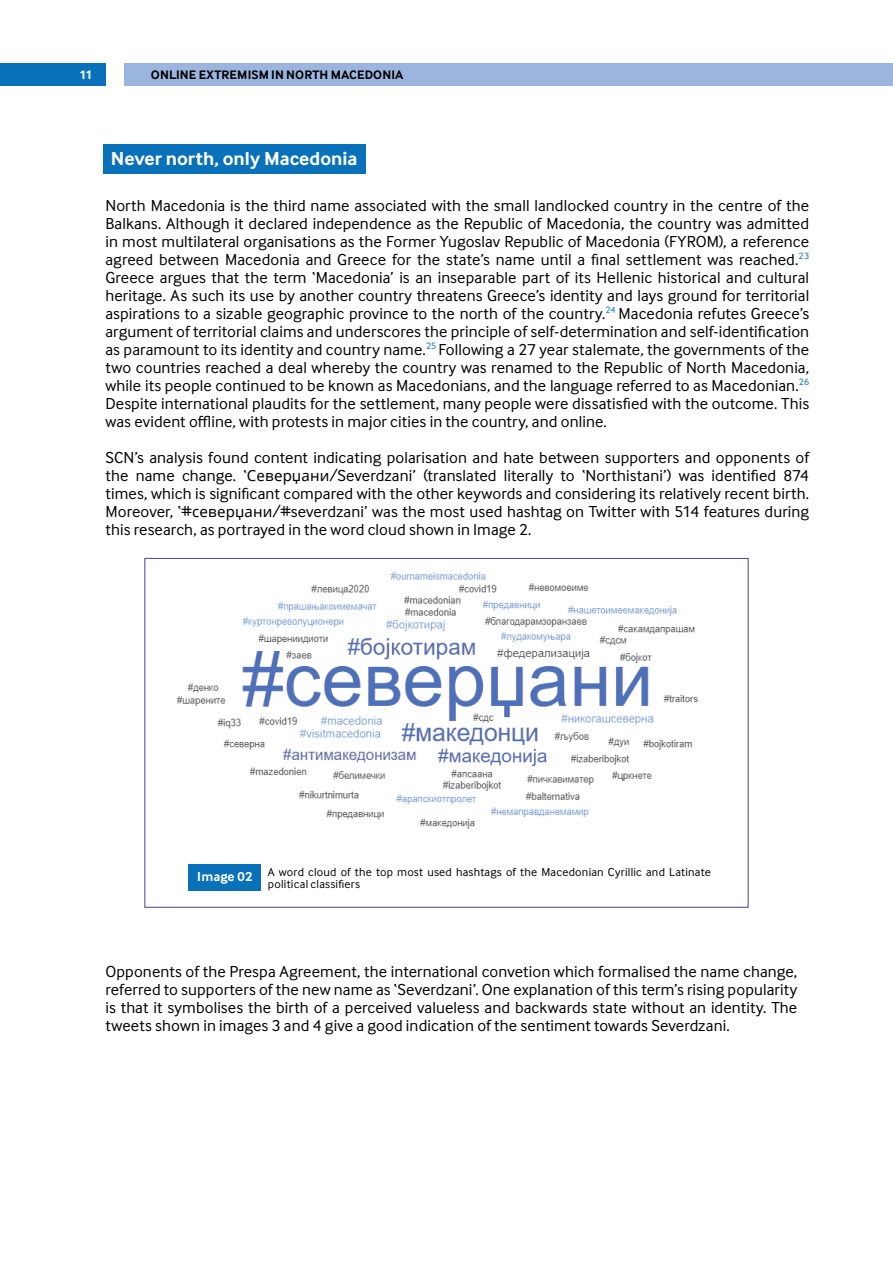
<style>
.page{position:relative;width:893px;height:1263px;background:#fff}
.page>*{position:absolute;margin:0;border:0;box-sizing:border-box;transform-origin:0 0}
.t1{font:700 19.5px "Inter Face";color:#fff}
.t2{font:16.5px/18px "Inter Face";letter-spacing:.005em;color:#000;text-align:justify}
.t3{font:700 13.5px "Inter Face";letter-spacing:.01em;color:#fff}
.t4{font:700 12.75px "Inter Face";letter-spacing:.01em;color:#000}
.t5{font:700 12.75px "Inter Face";color:#fff}
.t6{font:12px/12px "Inter Face";letter-spacing:.02em;color:#000}
.s1{font-family:"Noto Sans";font-size:15px}
</style>
<div class="page">
<div style="left:0;top:64px;width:105px;height:22px;background:#0871b9"></div>
<div style="left:124px;top:64px;width:769px;height:22px;background:#9bb5df"></div>
<img style="left:146px;top:557px;width:600px;height:272px">
<div style="left:103px;top:144px;width:263px;height:30px;background:#0871b9"></div>
<div style="left:188px;top:865px;width:72px;height:26px;background:#0871b9"></div>
<p class="t5" style="left:79px;top:67px;width:15px">11</p>
<p class="t4" style="left:151px;top:67px;width:254px">ONLINE EXTREMISM IN NORTH MACEDONIA</p>
<p class="t1" style="left:111px;top:147px;width:248px">Never north, only Macedonia</p>
<p class="t2" style="left:105px;top:196px;width:705px">North Macedonia is the third name associated with the small landlocked country in the centre of the Balkans. Although it declared independence as the Republic of Macedonia, the country was admitted in most multilateral organisations as the Former Yugoslav Republic of Macedonia (FYROM), a reference agreed between Macedonia and Greece for the state’s name until a final settlement was reached.<sup>23<br></sup>Greece argues that the term ‘Macedonia’ is an inseparable part of its Hellenic historical and cultural heritage. As such its use by another country threatens Greece’s identity and lays ground for territorial aspirations to a sizable geographic province to the north of the country.<sup>24</sup> Macedonia refutes Greece’s argument of territorial claims and underscores the principle of self-determination and self-identification as paramount to its identity and country name.<sup>25</sup> Following a 27 year stalemate, the governments of the two countries reached a deal whereby the country was renamed to the Republic of North Macedonia, while its people continued to be known as Macedonians, and the language referred to as Macedonian.<sup>26<br></sup>Despite international plaudits for the settlement, many people were dissatisfied with the outcome. This was evident offline, with protests in major cities in the country, and online.</p>
<p class="t2" style="left:105px;top:448px;width:705px">SCN’s analysis found content indicating polarisation and hate between supporters and opponents of the name change. ‘<span class="s1">Северџани</span>/Severdzani’ (translated literally to ‘Northistani’) was identified 874 times, which is significant compared with the other keywords and considering its relatively recent birth.<br>Moreover, ‘#<span class="s1">северџани</span>/#severdzani’ was the most used hashtag on Twitter with 514 features during this research, as portrayed in the word cloud shown in Image 2.</p>
<p class="t3" style="left:197px;top:869px;width:57px">Image 02</p>
<p class="t6" style="left:268px;top:866px;width:444px">A word cloud of the top most used hashtags of the Macedonian Cyrillic and Latinate political classifiers</p>
<p class="t2" style="left:105px;top:962px;width:693px">Opponents of the Prespa Agreement, the international convetion which formalised the name change, referred to supporters of the new name as ‘Severdzani’. One explanation of this term’s rising popularity is that it symbolises the birth of a perceived valueless and backwards state without an identity. The tweets shown in images 3 and 4 give a good indication of the sentiment towards Severdzani.</p>
</div>
